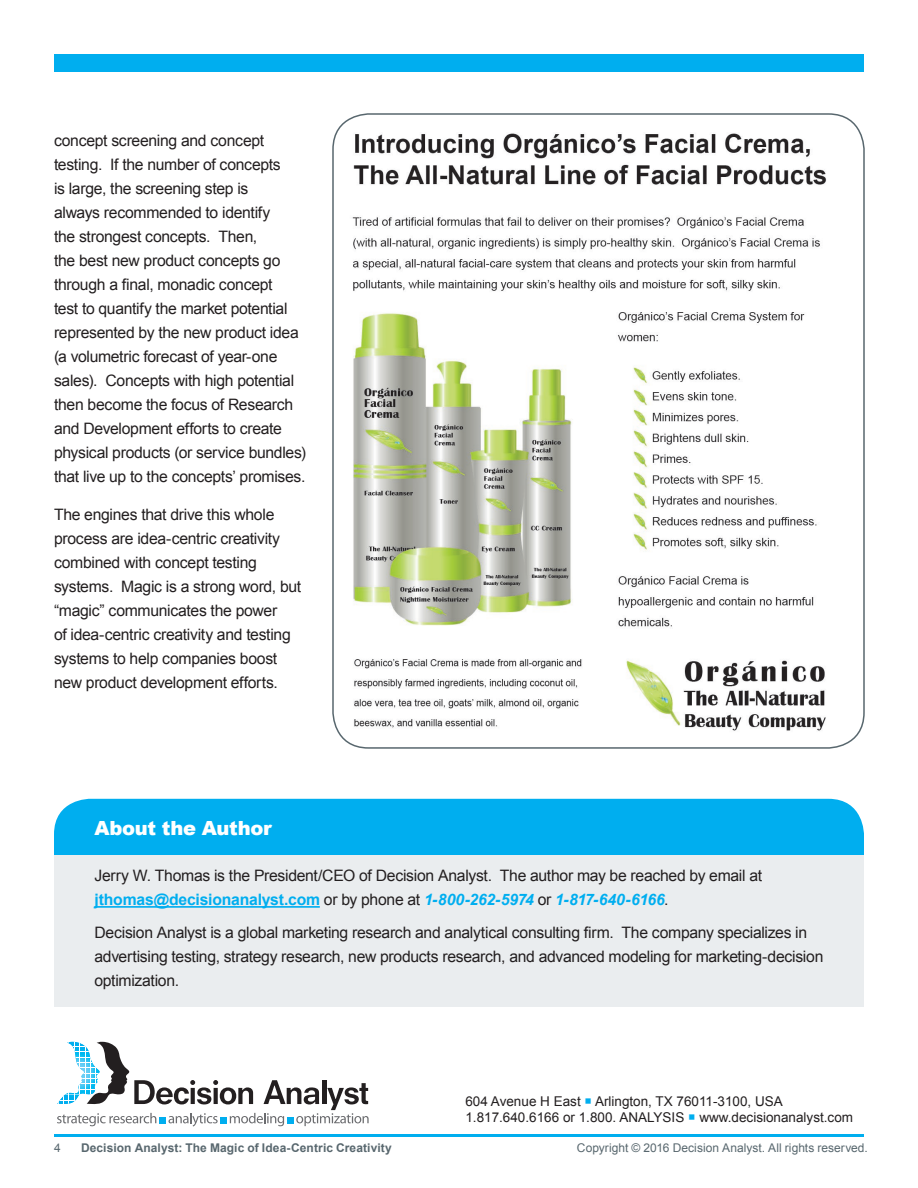
<style>
.page{position:relative;width:918px;height:1188px;background:#fff}
.page>*{position:absolute;margin:0;border:0;box-sizing:border-box;transform-origin:0 0}
.t1{font:900 19.5px "Arial";letter-spacing:-.015em;color:#fff}
.Paragraph_Style_1{font:15.75px/24px "Arial";letter-spacing:-.02em;color:#231f20}
.t2{font:13.5px/16.2px "Arial";color:#231f20}
.t3{font:12px "Arial";letter-spacing:.005em;color:#58676e}
.t4{font:700 12px "Arial";letter-spacing:.005em;color:#58676e}
.s1{font-weight:700;color:#00aeef}
.s2{font-weight:700;font-style:italic;color:#00aeef}
.s3{color:#00aeef}
</style>
<div class="page">
<hr style="left:54px;top:1134px;width:810px;height:3px;background:#00aeef">
<div style="left:54px;top:54px;width:810px;height:18px;background:#00aeef"></div>
<div style="left:54px;top:799px;width:810px;height:103px;background:#00aeef;border-radius:36px"></div>
<div style="left:54px;top:856px;width:810px;height:151px;background:#eaedef"></div>
<hr style="left:94px;top:906px;width:226px;height:2px;background:#00aeef">
<svg style="left:57px;top:1042px;width:312px;height:84px"></svg>
<img style="left:333px;top:114px;width:531px;height:633px">
<p class="Paragraph_Style_1" style="left:54px;top:129px;width:254px">concept screening and concept testing. If the number of concepts<br>is large, the screening step is<br>always recommended to identify<br>the strongest concepts. Then,<br>the best new product concepts go through a final, monadic concept<br>test to quantify the market potential represented by the new product idea (a volumetric forecast of year-one sales). Concepts with high potential then become the focus of Research and Development efforts to create physical products (or service bundles) that live up to the concepts’ promises.</p>
<p class="Paragraph_Style_1" style="left:54px;top:503px;width:249px">The engines that drive this whole process are idea-centric creativity combined with concept testing systems. Magic is a strong word, but “magic” communicates the power<br>of idea-centric creativity and testing systems to help companies boost new product development efforts.</p>
<p class="t1" style="left:94px;top:814px;width:179px">About the Author</p>
<p class="Paragraph_Style_1" style="left:94px;top:864px;width:669px">Jerry W. Thomas is the President/CEO of Decision Analyst. The author may be reached by email at <span class="s1">jthomas@decisionanalyst.com</span> or by phone at <span class="s2">1-800-262-5974</span> or <span class="s2">1-817-640-6166</span>.</p>
<p class="Paragraph_Style_1" style="left:94px;top:920px;width:730px">Decision Analyst is a global marketing research and analytical consulting firm. The company specializes in advertising testing, strategy research, new products research, and advanced modeling for marketing-decision optimization.</p>
<p class="t2" style="left:465px;top:1093px;width:389px">604 Avenue H East <span class="s3">○</span> Arlington, TX 76011-3100, USA<br>1.817.640.6166 or 1.800. ANALYSIS <span class="s3">○</span> www.decisionanalyst.com</p>
<p class="t3" style="left:54px;top:1140px;width:8px">4</p>
<p class="t4" style="left:81px;top:1140px;width:312px">Decision Analyst: The Magic of Idea-Centric Creativity</p>
<p class="t3" style="left:577px;top:1140px;width:292px">Copyright © 2016 Decision Analyst. All rights reserved.</p>
</div>
